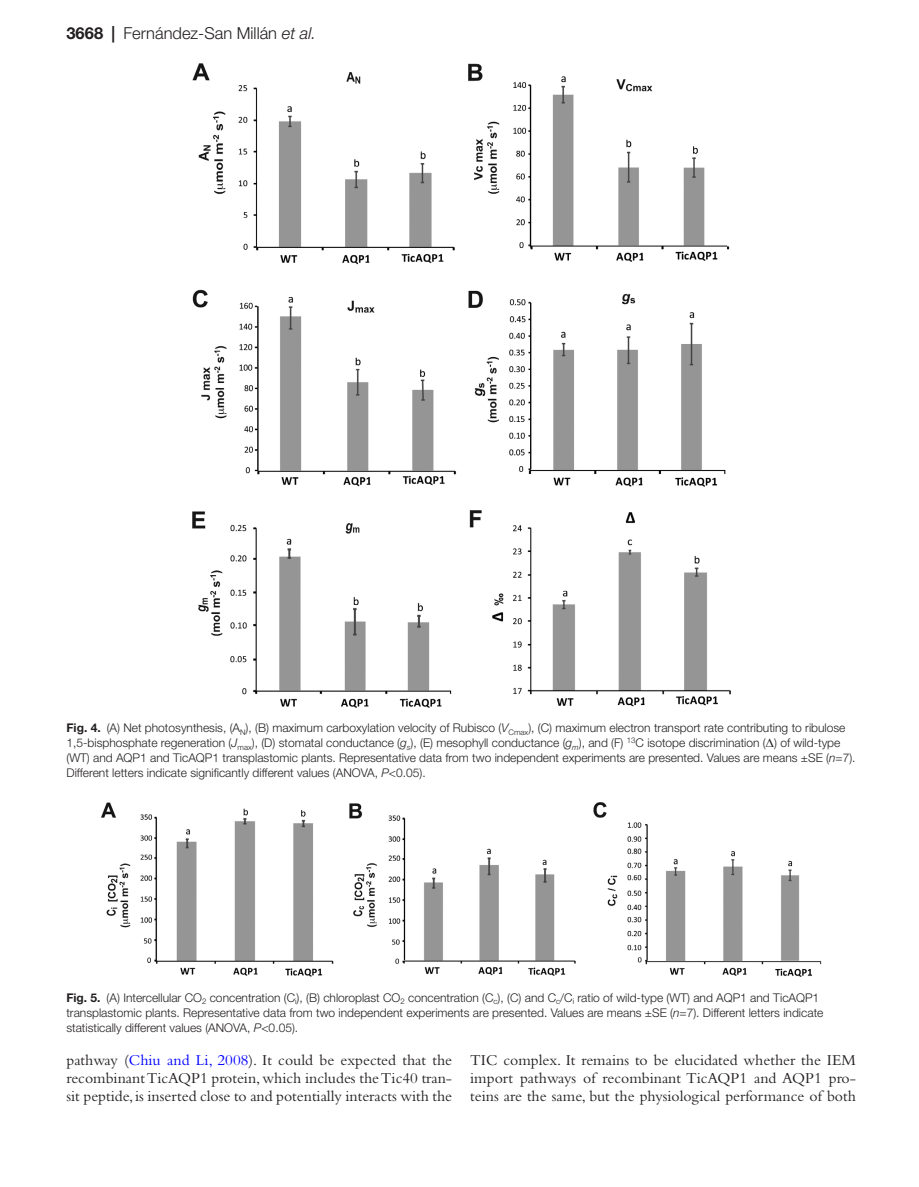
<style>
.page{position:relative;width:919px;height:1187px;background:#fff}
.page>*{position:absolute;margin:0;border:0;box-sizing:border-box;transform-origin:0 0}
.t1{font:300 16.5px "Helvetica Neue LT Std";color:#231f20}
.t2{font:15.75px/18px "Bembo Std";color:#231f20;text-align:justify}
.t3{font:300 12px/15px "Helvetica Neue LT Std";color:#231f20}
.s1{font-weight:700}
.s2{font-style:italic}
.s3{font-family:"Gandhari Unicode";font-weight:400}
.s4{color:#00f}
</style>
<div class="page">
<img style="left:101px;top:802px;width:720px;height:175px">
<img style="left:192px;top:63px;width:539px;height:645px">
<h1 class="t1" style="left:66px;top:23px;width:251px"><span class="s1">3668 |</span> Fernández-San Millán <span class="s2">et al.</span></h1>
<p class="t3" style="left:66px;top:720px;width:790px"><span class="s1">Fig. 4.</span> (A) Net photosynthesis, (A<sub>N</sub>), (B) maximum carboxylation velocity of Rubisco (<span class="s2">V</span><sub>Cmax</sub>), (C) maximum electron transport rate contributing to ribulose 1,5-bisphosphate regeneration (<span class="s2">J</span><sub>max</sub>), (D) stomatal conductance (<span class="s2">g</span><sub>s</sub>), (E) mesophyll conductance (<span class="s2">g</span><sub>m</sub>), and (F) <sup>13</sup>C isotope discrimination (<span class="s3">Δ</span>) of wild-type (WT) and AQP1 and TicAQP1 transplastomic plants. Representative data from two independent experiments are presented. Values are means ±SE (<span class="s2">n</span>=7).<br>Different letters indicate significantly different values (ANOVA, <span class="s2">P</span>&lt;0.05).</p>
<p class="t3" style="left:66px;top:989px;width:758px"><span class="s1">Fig. 5.</span> (A) Intercellular CO<sub>2</sub> concentration (C<sub>i</sub>), (B) chloroplast CO<sub>2</sub> concentration (C<sub>c</sub>), (C) and C<sub>c</sub>/C<sub>i</sub> ratio of wild-type (WT) and AQP1 and TicAQP1 transplastomic plants. Representative data from two independent experiments are presented. Values are means ±SE (<span class="s2">n</span>=7). Different letters indicate statistically different values (ANOVA, <span class="s2">P</span>&lt;0.05).</p>
<h2 class="t2" style="left:66px;top:1050px;width:387px">pathway (<span class="s4">Chiu and Li, 2008</span>). It could be expected that the recombinant TicAQP1 protein, which includes the Tic40 tran&shy;sit peptide, is inserted close to and potentially interacts with the</h2>
<h2 class="t2" style="left:470px;top:1050px;width:387px">TIC complex. It remains to be elucidated whether the IEM import pathways of recombinant TicAQP1 and AQP1 pro&shy;teins are the same, but the physiological performance of both</h2>
</div>
